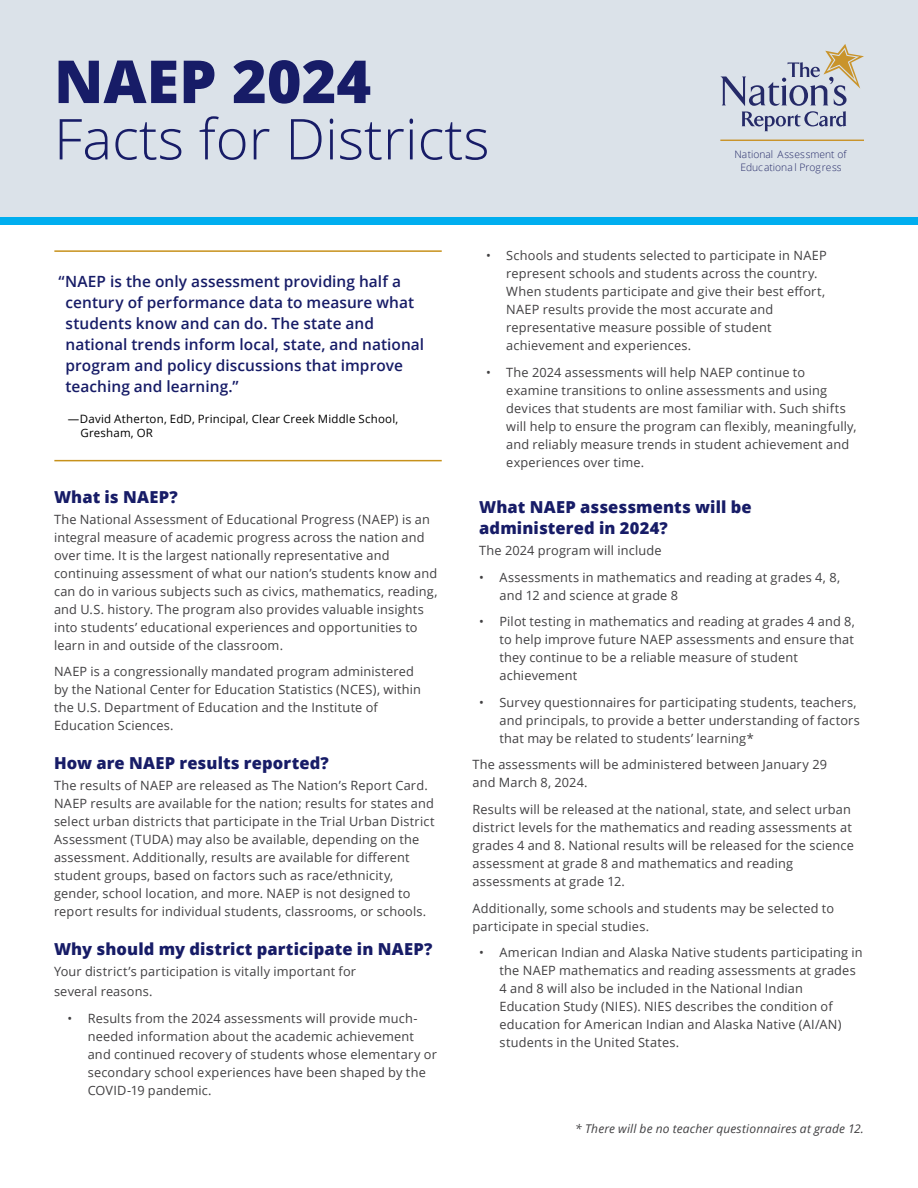
<style>
.page{position:relative;width:918px;height:1188px;background:#fff}
.page>*{position:absolute;margin:0;border:0;box-sizing:border-box;transform-origin:0 0}
.t1{font:800 59.4px "Open Sans";color:#171c67}
.t2{font:300 56.4px "Open Sans";color:#171c67}
.Body_Text{font:800 16.5px/21px "Open Sans";letter-spacing:.005em;color:#171c67}
.Body_Text-2{font:600 15.45px/21px "Open Sans";letter-spacing:.005em;color:#171c67}
.Body_Text-3{font:12.75px/18px "Open Sans";letter-spacing:.015em;color:#414042}
.Body_Text-4{font:italic 12px "Open Sans";letter-spacing:.015em;color:#414042}
.Body_Text-5{font:11.55px/13.8px "Open Sans";letter-spacing:.02em;color:#000}
.t3{font:300 10.2px/12.6px "Open Sans";color:#252a68;text-align:center}
</style>
<div class="page">
<div style="left:0;top:0;width:918px;height:225px;background:#dbe2e9"></div>
<svg style="left:720px;top:44px;width:144px;height:87px"></svg>
<hr style="left:720px;top:140px;width:144px;height:1px;background:#c9942b">
<div style="left:0;top:217px;width:918px;height:8px;background:#00aeef"></div>
<hr style="left:54px;top:460px;width:388px;height:1px;background:#c7911b">
<hr style="left:54px;top:250px;width:388px;height:2px;background:#c7911b">
<p class="t1" style="left:54px;top:36px;width:319px">NAEP 2024</p>
<p class="t2" style="left:54px;top:100px;width:437px">Facts for Districts</p>
<p class="t3" style="left:734px;top:148px;width:114px">National Assessment of<br>Educationa l Progress</p>
<p class="Body_Text-2" style="left:66px;top:270px;width:360px;text-indent:-7px">“NAEP is the only assessment providing half a century of performance data to measure what students know and can do. The state and national trends inform local, state, and national program and policy discussions that improve teaching and learning.”</p>
<p class="Body_Text-5" style="left:80px;top:412px;width:319px;text-indent:-12px">—David Atherton, EdD, Principal, Clear Creek Middle School,<br>Gresham, OR</p>
<p class="Body_Text" style="left:54px;top:485px;width:125px">What is NAEP?</p>
<p class="Body_Text-3" style="left:54px;top:510px;width:385px">The National Assessment of Educational Progress (NAEP) is an integral measure of academic progress across the nation and over time. It is the largest nationally representative and continuing assessment of what our nation’s students know and can do in various subjects such as civics, mathematics, reading, and U.S. history. The program also provides valuable insights into students’ educational experiences and opportunities to learn in and outside of the classroom.</p>
<p class="Body_Text-3" style="left:54px;top:662px;width:369px">NAEP is a congressionally mandated program administered by the National Center for Education Statistics (NCES), within the U.S. Department of Education and the Institute of Education Sciences.</p>
<p class="Body_Text" style="left:54px;top:752px;width:276px">How are NAEP results reported?</p>
<p class="Body_Text-3" style="left:54px;top:776px;width:382px">The results of NAEP are released as The Nation’s Report Card.<br>NAEP results are available for the nation; results for states and select urban districts that participate in the Trial Urban District Assessment (TUDA) may also be available, depending on the assessment. Additionally, results are available for different student groups, based on factors such as race/ethnicity, gender, school location, and more. NAEP is not designed to report results for individual students, classrooms, or schools.</p>
<p class="Body_Text" style="left:54px;top:938px;width:380px">Why should my district participate in NAEP?</p>
<p class="Body_Text-3" style="left:54px;top:962px;width:304px;line-height:19.5px">Your district’s participation is vitally important for several reasons.</p>
<p class="Body_Text-3" style="left:88px;top:1009px;width:351px;text-indent:-20px">• Results from the 2024 assessments will provide much&shy;needed information about the academic achievement and continued recovery of students whose elementary or secondary school experiences have been shaped by the COVID-19 pandemic.</p>
<p class="Body_Text-3" style="left:506px;top:246px;width:322px;text-indent:-20px">• Schools and students selected to participate in NAEP represent schools and students across the country.<br>When students participate and give their best effort, NAEP results provide the most accurate and representative measure possible of student achievement and experiences.</p>
<p class="Body_Text-3" style="left:506px;top:363px;width:352px;text-indent:-20px">• The 2024 assessments will help NAEP continue to examine transitions to online assessments and using devices that students are most familiar with. Such shifts will help to ensure the program can flexibly, meaningfully, and reliably measure trends in student achievement and experiences over time.</p>
<p class="Body_Text" style="left:479px;top:496px;width:274px">What NAEP assessments will be administered in 2024?</p>
<p class="Body_Text-3" style="left:479px;top:541px;width:184px">The 2024 program will include</p>
<p class="Body_Text-3" style="left:500px;top:568px;width:342px;text-indent:-20px">• Assessments in mathematics and reading at grades 4, 8, and 12 and science at grade 8</p>
<p class="Body_Text-3" style="left:500px;top:612px;width:357px;text-indent:-20px">• Pilot testing in mathematics and reading at grades 4 and 8, to help improve future NAEP assessments and ensure that they continue to be a reliable measure of student achievement</p>
<p class="Body_Text-3" style="left:500px;top:693px;width:362px;text-indent:-20px">• Survey questionnaires for participating students, teachers, and principals, to provide a better understanding of factors that may be related to students’ learning*</p>
<p class="Body_Text-3" style="left:472px;top:756px;width:356px">The assessments will be administered between January 29 and March 8, 2024.</p>
<p class="Body_Text-3" style="left:472px;top:800px;width:383px">Results will be released at the national, state, and select urban district levels for the mathematics and reading assessments at grades 4 and 8. National results will be released for the science assessment at grade 8 and mathematics and reading assessments at grade 12.</p>
<p class="Body_Text-3" style="left:472px;top:899px;width:363px">Additionally, some schools and students may be selected to participate in special studies.</p>
<p class="Body_Text-3" style="left:500px;top:943px;width:365px;text-indent:-20px">• American Indian and Alaska Native students participating in the NAEP mathematics and reading assessments at grades 4 and 8 will also be included in the National Indian Education Study (NIES). NIES describes the condition of education for American Indian and Alaska Native (AI/AN) students in the United States.</p>
<p class="Body_Text-4" style="left:575px;top:1121px;width:290px">* There will be no teacher questionnaires at grade 12.</p>
</div>
